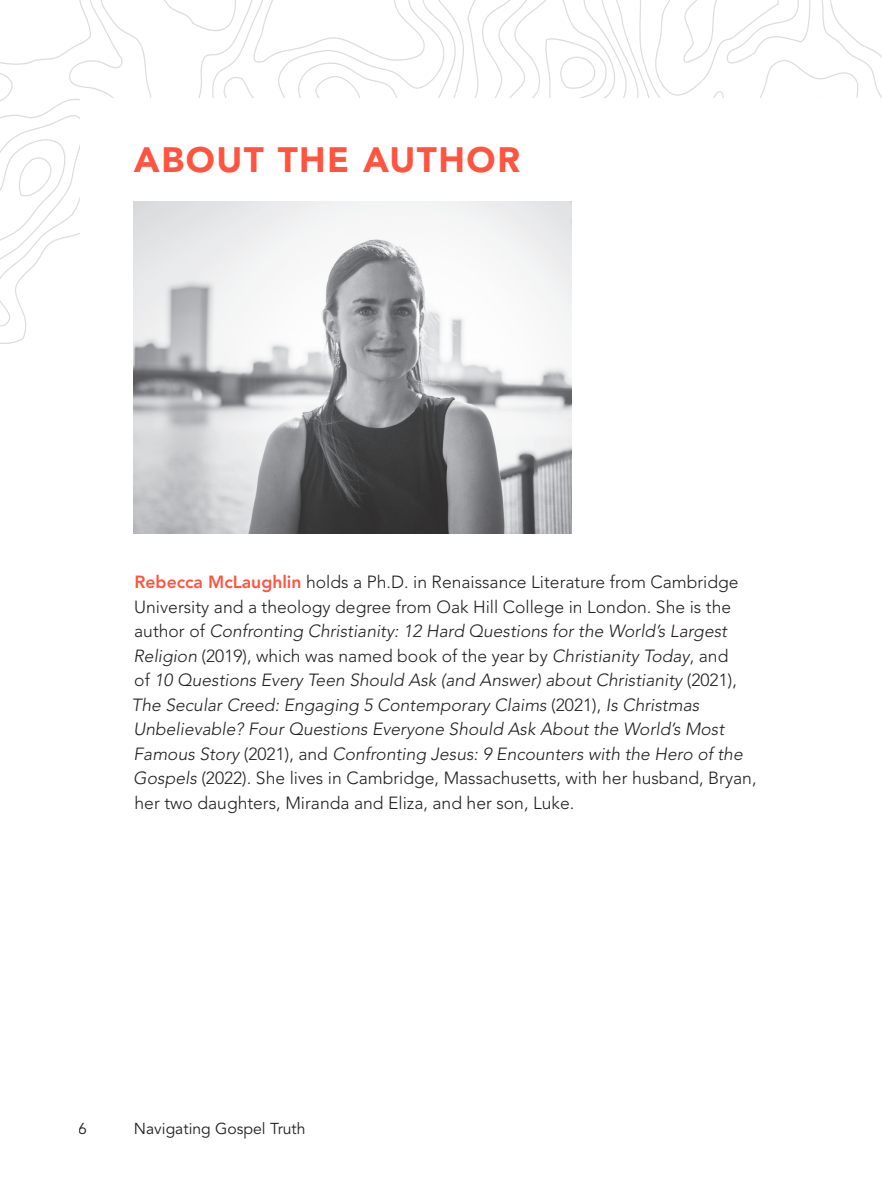
<style>
.page{position:relative;width:882px;height:1197px;background:#fff}
.page>*{position:absolute;margin:0;border:0;box-sizing:border-box;transform-origin:0 0}
.Day_Title{font:900 35px "Avenir LT Std";letter-spacing:.04em;color:#ff543f}
.Body_No_Indent{font:italic 300 17.5px/24.5px "Avenir LT Std";color:#231f20}
.t1{font:15.75px "Avenir LT Std";color:#231f20}
.s1{font-weight:800;font-style:normal;color:#ff543f}
.s2{font-style:normal}
</style>
<div class="page">
<svg style="left:0;top:0;width:882px;height:329px"></svg>
<div style="left:80px;top:98px;width:802px;height:1018px;background:#fff"></div>
<img style="left:134px;top:202px;width:438px;height:331px">
<p class="Day_Title" style="left:134px;top:138px;width:388px">ABOUT THE AUTHOR</p>
<p class="Body_No_Indent" style="left:131px;top:570px;width:627px"><span class="s1">Rebecca McLaughlin</span> <span class="s2">holds a Ph.D. in Renaissance Literature from Cambridge University and a theology degree from Oak Hill College in London. She is the author of</span> Confronting Christianity: 12 Hard Questions for the World’s Largest Religion <span class="s2">(2019), which was named book of the year by</span> Christianity Today<span class="s2">, and<br>of</span> 10 Questions Every Teen Should Ask (and Answer) about Christianity <span class="s2">(2021), </span>The Secular Creed: Engaging 5 Contemporary Claims <span class="s2">(2021),</span> Is Christmas Unbelievable? Four Questions Everyone Should Ask About the World’s Most Famous Story <span class="s2">(2021), and</span> Confronting Jesus: 9 Encounters with the Hero of the Gospels <span class="s2">(2022). She lives in Cambridge, Massachusetts, with her husband, Bryan, her two daughters, Miranda and Eliza, and her son, Luke.</span></p>
<p class="t1" style="left:79px;top:1119px;width:10px">6</p>
<p class="t1" style="left:134px;top:1119px;width:173px">Navigating Gospel Truth</p>
</div>
